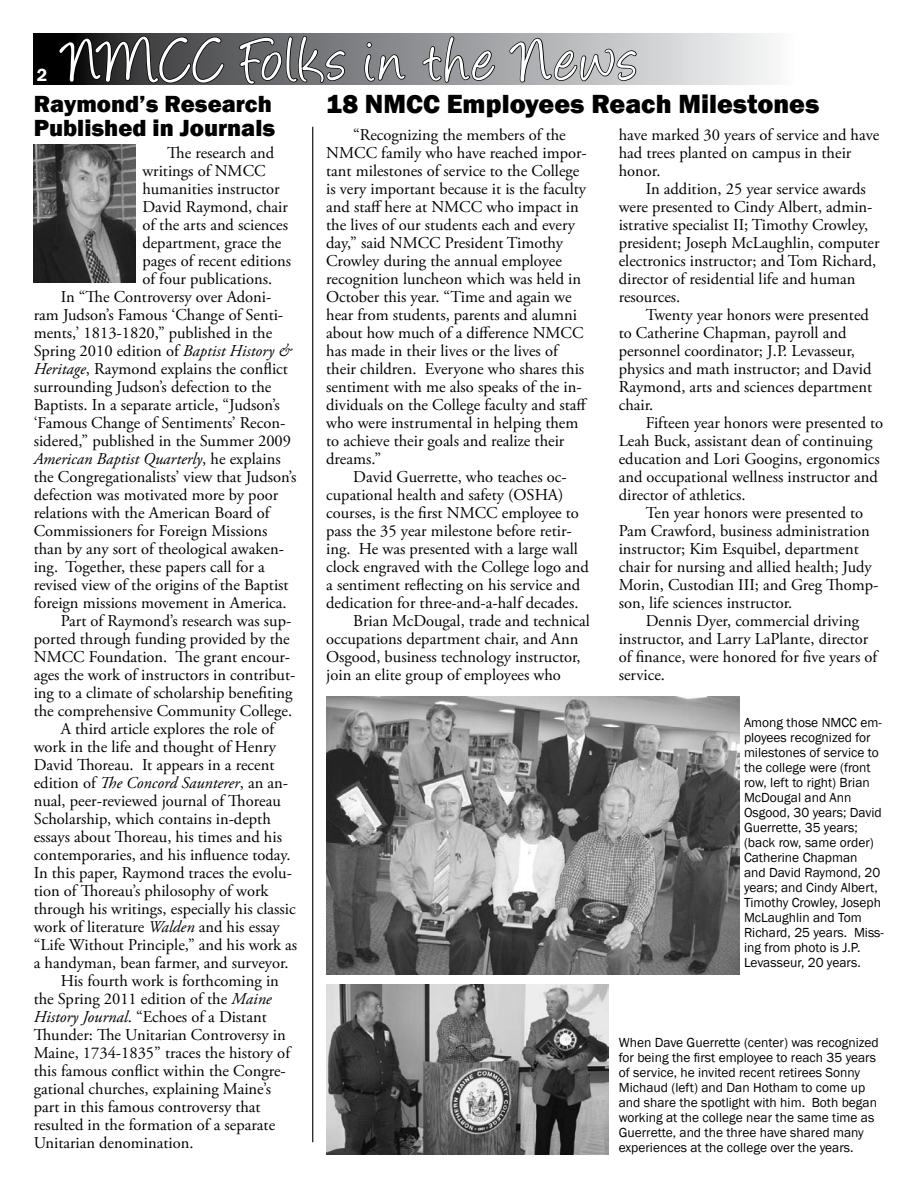
<style>
.page{position:relative;width:918px;height:1188px;background:#fff}
.page>*{position:absolute;margin:0;border:0;box-sizing:border-box;transform-origin:0 0}
.t1{font:72px "Angelina";letter-spacing:.05em;color:#fff}
.t2{font:800 27px "Franklin Gothic";color:#000}
.t3{font:800 24px/24px "Franklin Gothic";color:#000}
.t4{font:600 18px "Franklin Gothic";color:#fff}
.t5{font:16.5px/18px "Adobe Garamond Pro";color:#000}
.t6{font:italic 16.5px "Adobe Garamond Pro";color:#000}
.t7{font:13.5px/15px "Franklin Gothic";color:#000}
.s1{font-style:italic}
.s2{font-style:normal}
</style>
<div class="page">
<svg style="left:34px;top:33px;width:738px;height:52px;background:#a9abac"></svg>
<svg style="left:58px;top:35px;width:167px;height:50px;background:#2b2b2c"></svg>
<svg style="left:238px;top:33px;width:108px;height:155px"></svg>
<svg style="left:364px;top:42px;width:42px;height:40px;background:#6b6d6f"></svg>
<svg style="left:422px;top:36px;width:72px;height:47px;background:#7a7c7e"></svg>
<svg style="left:509px;top:37px;width:128px;height:46px;background:#969899"></svg>
<hr style="left:312px;top:127px;width:1px;height:1015px;background:#000">
<img style="left:34px;top:144px;width:102px;height:139px">
<img style="left:326px;top:696px;width:414px;height:279px">
<img style="left:326px;top:984px;width:282px;height:170px">
<h1 class="t1" style="left:63px;top:30px;width:576px">NMCC Folks in the News</h1>
<h3 class="t3" style="left:34px;top:92px;width:243px">Raymond’s Research<br>Published in Journals</h3>
<p class="t4" style="left:37px;top:63px;width:12px">2</p>
<h2 class="t2" style="left:326px;top:87px;width:495px">18 NMCC Employees Reach Milestones</h2>
<p class="t5" style="left:326px;top:127px;width:263px;text-indent:27px">“Recognizing the members of the NMCC family who have reached impor&shy;tant milestones of service to the College is very important because it is the faculty and staff here at NMCC who impact in the lives of our students each and every day,” said NMCC President Timothy Crowley during the annual employee recognition luncheon which was held in October this year. “Time and again we hear from students, parents and alumni about how much of a difference NMCC has made in their lives or the lives of their children. Everyone who shares this sentiment with me also speaks of the in&shy;dividuals on the College faculty and staff who were instrumental in helping them to achieve their goals and realize their dreams.”</p>
<p class="t5" style="left:353px;top:469px;width:215px">David Guerrette, who teaches oc-</p>
<p class="t5" style="left:326px;top:487px;width:239px">cupational health and safety (OSHA)</p>
<p class="t5" style="left:326px;top:505px;width:254px">courses, is the first NMCC employee to</p>
<p class="t5" style="left:326px;top:523px;width:247px">pass the 35 year milestone before retir-</p>
<p class="t5" style="left:326px;top:541px;width:253px">ing. He was presented with a large wall</p>
<p class="t5" style="left:326px;top:559px;width:264px">clock engraved with the College logo and</p>
<p class="t5" style="left:326px;top:577px;width:256px">a sentiment reflecting on his service and</p>
<p class="t5" style="left:326px;top:595px;width:254px">dedication for three-and-a-half decades.</p>
<p class="t5" style="left:353px;top:613px;width:238px">Brian McDougal, trade and technical</p>
<p class="t5" style="left:326px;top:631px;width:254px">occupations department chair, and Ann</p>
<p class="t5" style="left:326px;top:649px;width:256px">Osgood, business technology instructor,</p>
<p class="t5" style="left:326px;top:667px;width:236px">join an elite group of employees who</p>
<p class="t5" style="left:619px;top:127px;width:262px">have marked 30 years of service and have had trees planted on campus in their honor.</p>
<p class="t5" style="left:619px;top:181px;width:262px;text-indent:27px">In addition, 25 year service awards were presented to Cindy Albert, admin&shy;istrative specialist II; Timothy Crowley, president; Joseph McLaughlin, computer electronics instructor; and Tom Richard, director of residential life and human resources.</p>
<p class="t5" style="left:619px;top:307px;width:255px;text-indent:27px">Twenty year honors were presented to Catherine Chapman, payroll and personnel coordinator; J.P. Levasseur, physics and math instructor; and David<br>Raymond, arts and sciences department chair.</p>
<p class="t5" style="left:619px;top:415px;width:266px;text-indent:27px">Fifteen year honors were presented to Leah Buck, assistant dean of continuing education and Lori Googins, ergonomics and occupational wellness instructor and director of athletics.</p>
<p class="t5" style="left:619px;top:505px;width:261px;text-indent:27px">Ten year honors were presented to Pam Crawford, business administration instructor; Kim Esquibel, department chair for nursing and allied health; Judy Morin, Custodian III; and Greg Thomp&shy;son, life sciences instructor.</p>
<p class="t5" style="left:619px;top:613px;width:260px;text-indent:27px">Dennis Dyer, commercial driving instructor, and Larry LaPlante, director of finance, were honored for five years of service.</p>
<p class="t5" style="left:167px;top:145px;width:108px">The research and</p>
<p class="t5" style="left:142px;top:163px;width:125px">writings of NMCC</p>
<p class="t5" style="left:142px;top:181px;width:139px">humanities instructor</p>
<p class="t5" style="left:142px;top:199px;width:147px">David Raymond, chair</p>
<p class="t5" style="left:142px;top:217px;width:147px">of the arts and sciences</p>
<p class="t5" style="left:142px;top:235px;width:140px">department, grace the</p>
<p class="t5" style="left:142px;top:253px;width:150px">pages of recent editions</p>
<p class="t5" style="left:142px;top:271px;width:131px">of four publications.</p>
<p class="t5" style="left:61px;top:289px;width:212px">In “The Controversy over Adoni-</p>
<p class="t5" style="left:34px;top:307px;width:251px">ram Judson’s Famous ‘Change of Senti-</p>
<p class="t5" style="left:34px;top:325px;width:240px">ments,’ 1813-1820,” published in the</p>
<p class="t5" style="left:34px;top:343px;width:259px">Spring 2010 edition of <span class="s1">Baptist History &amp;</span></p>
<p class="t5" style="left:34px;top:361px;width:256px"><span class="s1">Heritage</span>, Raymond explains the conflict</p>
<p class="t5" style="left:34px;top:379px;width:239px">surrounding Judson’s defection to the</p>
<p class="t5" style="left:34px;top:397px;width:248px">Baptists. In a separate article, “Judson’s</p>
<p class="t5" style="left:34px;top:415px;width:253px">‘Famous Change of Sentiments’ Recon-</p>
<p class="t5" style="left:34px;top:433px;width:259px">sidered,” published in the Summer 2009</p>
<p class="t6" style="left:34px;top:449px;width:248px">American Baptist Quarterly<span class="s2">, he explains</span></p>
<p class="t5" style="left:34px;top:469px;width:264px">the Congregationalists’ view that Judson’s</p>
<p class="t5" style="left:34px;top:487px;width:246px">defection was motivated more by poor</p>
<p class="t5" style="left:34px;top:505px;width:237px">relations with the American Board of</p>
<p class="t5" style="left:34px;top:523px;width:235px">Commissioners for Foreign Missions</p>
<p class="t5" style="left:34px;top:541px;width:252px">than by any sort of theological awaken-</p>
<p class="t5" style="left:34px;top:559px;width:233px">ing. Together, these papers call for a</p>
<p class="t5" style="left:34px;top:577px;width:256px">revised view of the origins of the Baptist</p>
<p class="t5" style="left:34px;top:595px;width:254px">foreign missions movement in America.</p>
<p class="t5" style="left:61px;top:613px;width:232px">Part of Raymond’s research was sup-</p>
<p class="t5" style="left:34px;top:631px;width:258px">ported through funding provided by the</p>
<p class="t5" style="left:34px;top:649px;width:258px">NMCC Foundation. The grant encour-</p>
<p class="t5" style="left:34px;top:667px;width:263px">ages the work of instructors in contribut-</p>
<p class="t5" style="left:34px;top:685px;width:260px">ing to a climate of scholarship benefiting</p>
<p class="t5" style="left:34px;top:703px;width:260px">the comprehensive Community College.</p>
<p class="t5" style="left:61px;top:721px;width:215px">A third article explores the role of</p>
<p class="t5" style="left:34px;top:739px;width:244px">work in the life and thought of Henry</p>
<p class="t5" style="left:34px;top:757px;width:242px">David Thoreau. It appears in a recent</p>
<p class="t6" style="left:34px;top:773px;width:256px"><span class="s2">edition of</span> The Concord Saunterer<span class="s2">, an an-</span></p>
<p class="t5" style="left:34px;top:793px;width:249px">nual, peer-reviewed journal of Thoreau</p>
<p class="t5" style="left:34px;top:811px;width:239px">Scholarship, which contains in-depth</p>
<p class="t5" style="left:34px;top:829px;width:250px">essays about Thoreau, his times and his</p>
<p class="t5" style="left:34px;top:847px;width:258px">contemporaries, and his influence today.</p>
<p class="t5" style="left:34px;top:865px;width:260px">In this paper, Raymond traces the evolu-</p>
<p class="t5" style="left:34px;top:883px;width:236px">tion of Thoreau’s philosophy of work</p>
<p class="t5" style="left:34px;top:901px;width:263px">through his writings, especially his classic</p>
<p class="t5" style="left:34px;top:919px;width:248px">work of literature <span class="s1">Walden</span> and his essay</p>
<p class="t5" style="left:34px;top:937px;width:265px">“Life Without Principle,” and his work as</p>
<p class="t5" style="left:34px;top:955px;width:256px">a handyman, bean farmer, and surveyor.</p>
<p class="t5" style="left:61px;top:973px;width:220px">His fourth work is forthcoming in</p>
<p class="t5" style="left:34px;top:991px;width:239px">the Spring 2011 edition of the <span class="s1">Maine</span></p>
<p class="t5" style="left:34px;top:1009px;width:235px"><span class="s1">History Journal</span>. “Echoes of a Distant</p>
<p class="t5" style="left:34px;top:1027px;width:254px">Thunder: The Unitarian Controversy in</p>
<p class="t5" style="left:34px;top:1045px;width:258px">Maine, 1734-1835” traces the history of</p>
<p class="t5" style="left:34px;top:1063px;width:254px">this famous conflict within the Congre-</p>
<p class="t5" style="left:34px;top:1081px;width:239px">gational churches, explaining Maine’s</p>
<p class="t5" style="left:34px;top:1099px;width:228px">part in this famous controversy that</p>
<p class="t5" style="left:34px;top:1117px;width:243px">resulted in the formation of a separate</p>
<p class="t5" style="left:34px;top:1135px;width:161px">Unitarian denomination.</p>
<p class="t7" style="left:744px;top:715px;width:141px">Among those NMCC em&shy;ployees recognized for milestones of service to the college were (front row, left to right) Brian<br>McDougal and Ann<br>Osgood, 30 years; David<br>Guerrette, 35 years; (back row, same order)<br>Catherine Chapman<br>and David Raymond, 20 years; and Cindy Albert,<br>Timothy Crowley, Joseph<br>McLaughlin and Tom<br>Richard, 25 years. Miss&shy;ing from photo is J.P.<br>Levasseur, 20 years.</p>
<p class="t7" style="left:619px;top:1035px;width:262px">When Dave Guerrette (center) was recognized for being the first employee to reach 35 years of service, he invited recent retirees Sonny Michaud (left) and Dan Hotham to come up and share the spotlight with him. Both began working at the college near the same time as Guerrette, and the three have shared many experiences at the college over the years.</p>
</div>
